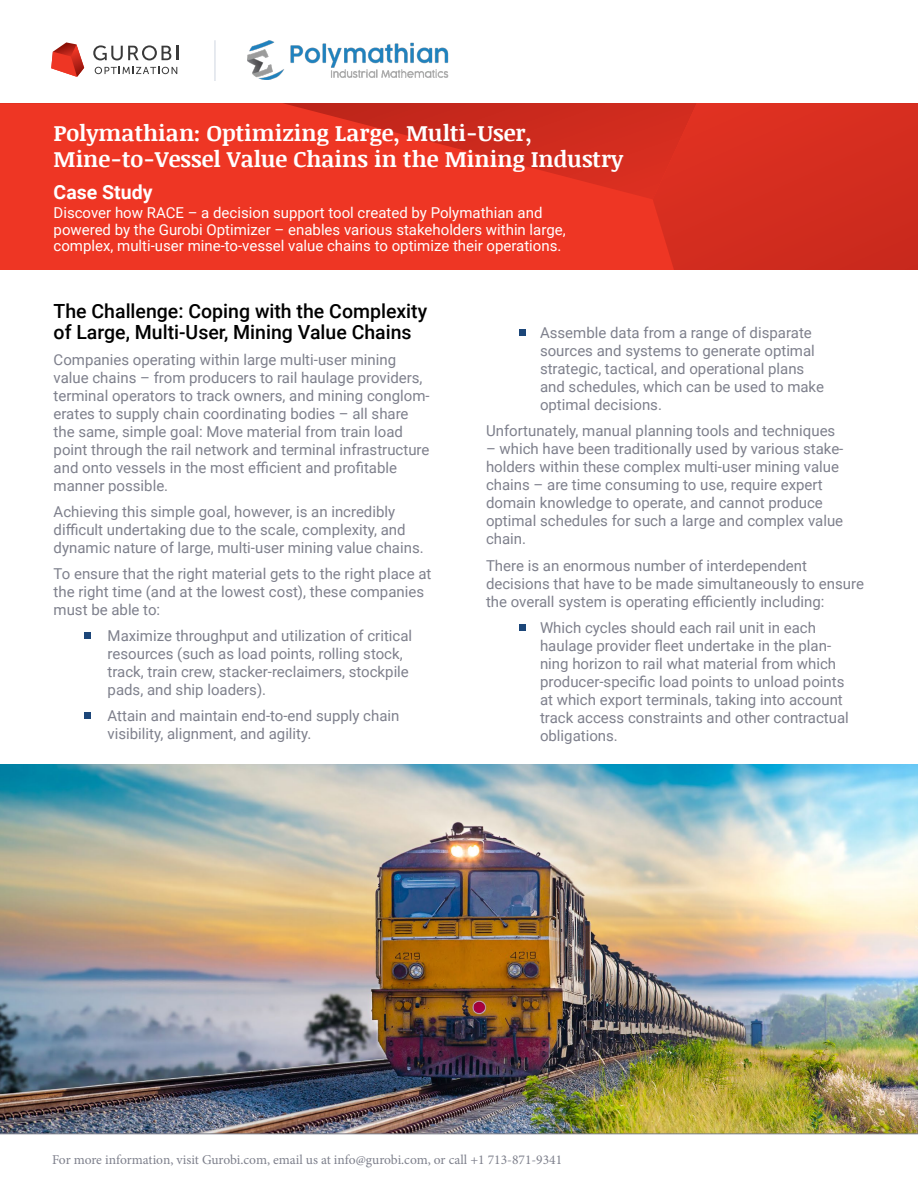
<style>
.page{position:relative;width:918px;height:1188px;background:#fff}
.page>*{position:absolute;margin:0;border:0;box-sizing:border-box;transform-origin:0 0}
.t1{font:700 22.5px/25.5px "Noticia Text";color:#fff}
.t2{font:500 19.5px/21px "Roboto";color:#000}
.t3{font:700 19.5px "Roboto";color:#fff}
.t4{font:15px/18px "Roboto";color:#7e808c}
.t5{font:15px/16.5px "Roboto";color:#fff}
.t6{font:13.5px "Minion Pro";letter-spacing:-.005em;color:#7e808c}
</style>
<div class="page">
<img style="left:0;top:765px;width:918px;height:369px">
<svg style="left:0;top:103px;width:653px;height:167px;background:#e83422"></svg>
<svg style="left:653px;top:103px;width:265px;height:167px;background:#d42d1f"></svg>
<svg style="left:93px;top:45px;width:85px;height:15px"></svg>
<svg style="left:95px;top:67px;width:82px;height:7px"></svg>
<svg style="left:51px;top:42px;width:33px;height:35px"></svg>
<hr style="left:214px;top:40px;width:2px;height:41px;background:#597097">
<img style="left:247px;top:41px;width:201px;height:39px">
<hr style="left:0;top:1134px;width:918px;height:1px;background:#7e808c">
<div style="left:519px;top:624px;width:7px;height:7px;background:#1c4679"></div>
<div style="left:84px;top:632px;width:7px;height:7px;background:#1c4679"></div>
<div style="left:84px;top:712px;width:7px;height:7px;background:#1c4679"></div>
<div style="left:519px;top:329px;width:7px;height:7px;background:#1c4679"></div>
<h1 class="t1" style="left:54px;top:120px;width:571px">Polymathian: Optimizing Large, Multi-User,<br>Mine-to-Vessel Value Chains in the Mining Industry</h1>
<p class="t5" style="left:54px;top:204px;width:514px">Discover how RACE – a decision support tool created by Polymathian and powered by the Gurobi Optimizer – enables various stakeholders within large, complex, multi-user mine-to-vessel value chains to optimize their operations.</p>
<h2 class="t3" style="left:54px;top:179px;width:100px">Case Study</h2>
<h2 class="t2" style="left:54px;top:300px;width:375px">The Challenge: Coping with the Complexity of Large, Multi-User, Mining Value Chains</h2>
<p class="t4" style="left:54px;top:350px;width:378px">Companies operating within large multi-user mining value chains – from producers to rail haulage providers, terminal operators to track owners, and mining conglom&shy;erates to supply chain coordinating bodies – all share the same, simple goal: Move material from train load point through the rail network and terminal infrastructure and onto vessels in the most efficient and profitable manner possible.</p>
<p class="t4" style="left:54px;top:502px;width:372px">Achieving this simple goal, however, is an incredibly difficult undertaking due to the scale, complexity, and dynamic nature of large, multi-user mining value chains.</p>
<p class="t4" style="left:54px;top:564px;width:379px">To ensure that the right material gets to the right place at the right time (and at the lowest cost), these companies must be able to:</p>
<p class="t4" style="left:108px;top:626px;width:306px">Maximize throughput and utilization of critical resources (such as load points, rolling stock, track, train crew, stacker-reclaimers, stockpile pads, and ship loaders).</p>
<p class="t4" style="left:108px;top:706px;width:293px">Attain and maintain end-to-end supply chain visibility, alignment, and agility.</p>
<p class="t4" style="left:540px;top:323px;width:286px">Assemble data from a range of disparate sources and systems to generate optimal strategic, tactical, and operational plans and schedules, which can be used to make optimal decisions.</p>
<p class="t4" style="left:486px;top:422px;width:351px">Unfortunately, manual planning tools and techniques</p>
<p class="t4" style="left:486px;top:440px;width:359px">– which have been traditionally used by various stake&shy;holders within these complex multi-user mining value chains – are time consuming to use, require expert domain knowledge to operate, and cannot produce optimal schedules for such a large and complex value chain.</p>
<p class="t4" style="left:486px;top:556px;width:380px">There is an enormous number of interdependent decisions that have to be made simultaneously to ensure the overall system is operating efficiently including:</p>
<p class="t4" style="left:540px;top:618px;width:310px">Which cycles should each rail unit in each haulage provider fleet undertake in the plan&shy;ning horizon to rail what material from which producer-specific load points to unload points at which export terminals, taking into account track access constraints and other contractual obligations.</p>
<p class="t6" style="left:52px;top:1150px;width:512px">For more information, visit Gurobi.com, email us at info@gurobi.com, or call +1 713-871-9341</p>
</div>
